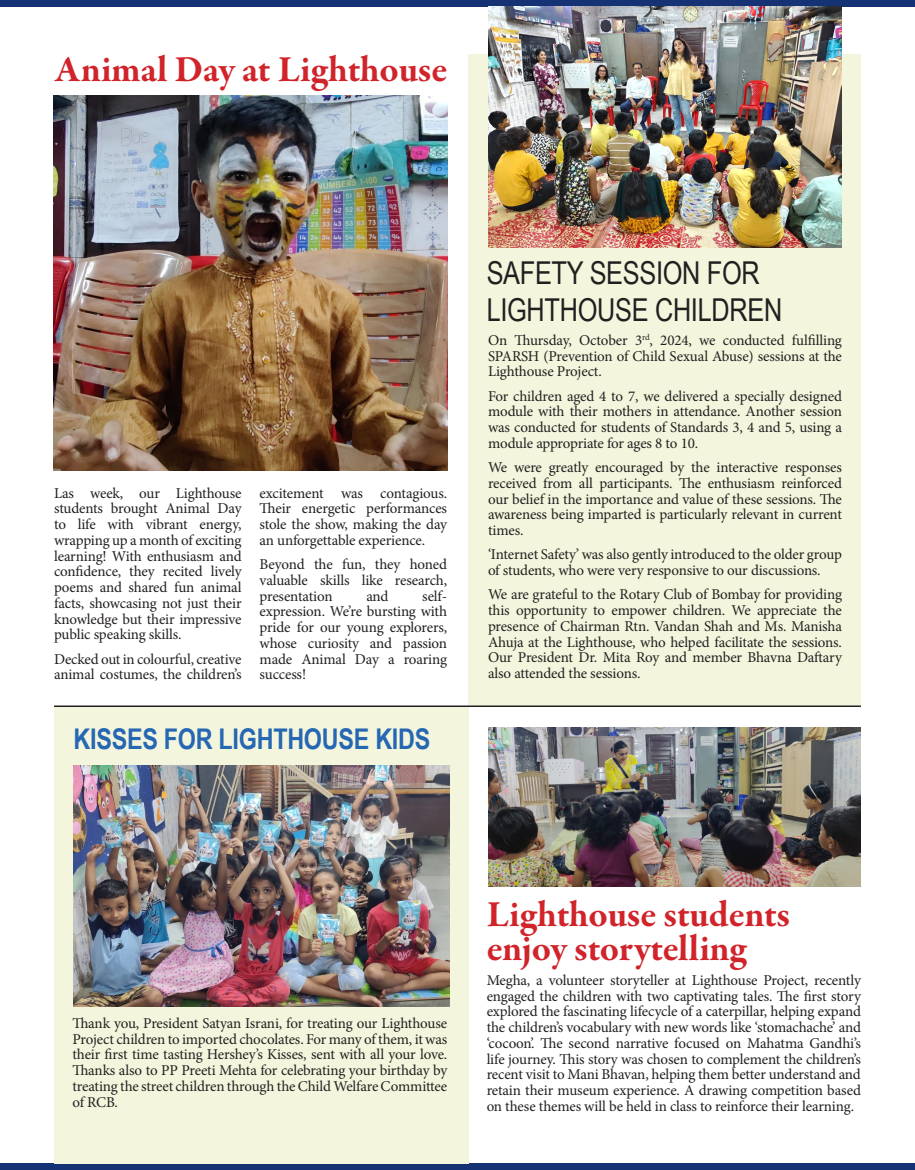
<style>
.page{position:relative;width:915px;height:1170px;background:#fff}
.page>*{position:absolute;margin:0;border:0;box-sizing:border-box;transform-origin:0 0}
.t1{font:700 37.5px/34.5px "Garamond Premr Pro";letter-spacing:-.005em;color:#d1232a}
.t2{font:31.5px/36px "Arial Narrow";letter-spacing:-.01em;color:#231f20}
.t3{font:700 28.5px "Arial Narrow";letter-spacing:-.01em;color:#2567b3}
.t4{font:15px/15.8px "Minion Pro";letter-spacing:-.01em;color:#231f20;text-align:justify}
</style>
<div class="page">
<div style="left:0;top:0;width:914px;height:7px;background:#153274"></div>
<div style="left:0;top:1163px;width:914px;height:6px;background:#153274"></div>
<img style="left:53px;top:96px;width:394px;height:374px">
<div style="left:468px;top:54px;width:392px;height:652px;background:#f4f5dd"></div>
<div style="left:54px;top:707px;width:414px;height:456px;background:#f4f5dd"></div>
<img style="left:488px;top:7px;width:352px;height:240px">
<img style="left:74px;top:765px;width:375px;height:241px">
<hr style="left:54px;top:705px;width:806px;height:2px;background:#231f20">
<img style="left:488px;top:727px;width:372px;height:158px">
<p class="t1" style="left:55px;top:53px;width:393px">Animal Day at Lighthouse</p>
<p class="t4" style="left:54px;top:485px;width:189px">Las week, our Lighthouse students brought Animal Day to life with vibrant energy, wrapping up a month of exciting learning! With enthusiasm and confidence, they recited lively poems and shared fun animal facts, showcasing not just their knowledge but their impressive public speaking skills.</p>
<p class="t4" style="left:54px;top:651px;width:189px">Decked out in colourful, creative animal costumes, the children’s</p>
<p class="t4" style="left:259px;top:485px;width:189px">excitement was contagious.<br>Their energetic performances stole the show, making the day an unforgettable experience.</p>
<p class="t4" style="left:259px;top:556px;width:189px">Beyond the fun, they honed valuable skills like research, presentation</p>
<p class="t4" style="left:259px;top:588px;width:189px;text-indent:162px">self&shy;expression. We’re bursting with pride for our young explorers, whose curiosity and passion made Animal Day a roaring success!</p>
<p class="t4" style="left:366px;top:588px;width:24px">and</p>
<p class="t3" style="left:74px;top:717px;width:358px">KISSES FOR LIGHTHOUSE KIDS</p>
<p class="t2" style="left:486px;top:254px;width:297px">SAFETY SESSION FOR<br>LIGHTHOUSE CHILDREN</p>
<p class="t4" style="left:488px;top:332px;width:355px">On Thursday, October 3<sup>rd</sup>, 2024, we conducted fulfilling SPARSH (Prevention of Child Sexual Abuse) sessions at the Lighthouse Project.</p>
<p class="t4" style="left:488px;top:388px;width:355px">For children aged 4 to 7, we delivered a specially designed module with their mothers in attendance. Another session was conducted for students of Standards 3, 4 and 5, using a module appropriate for ages 8 to 10.</p>
<p class="t4" style="left:488px;top:459px;width:355px">We were greatly encouraged by the interactive responses received from all participants. The enthusiasm reinforced our belief in the importance and value of these sessions. The awareness being imparted is particularly relevant in current times.</p>
<p class="t4" style="left:488px;top:546px;width:355px">‘Internet Safety’ was also gently introduced to the older group of students, who were very responsive to our discussions.</p>
<p class="t4" style="left:488px;top:586px;width:355px">We are grateful to the Rotary Club of Bombay for providing this opportunity to empower children. We appreciate the presence of Chairman Rtn. Vandan Shah and Ms. Manisha Ahuja at the Lighthouse, who helped facilitate the sessions.<br>Our President Dr. Mita Roy and member Bhavna Daftary also attended the sessions.</p>
<p class="t4" style="left:72px;top:1015px;width:376px">Thank you, President Satyan Israni, for treating our Lighthouse Project children to imported chocolates. For many of them, it was their first time tasting Hershey’s Kisses, sent with all your love.<br>Thanks also to PP Preeti Mehta for celebrating your birthday by treating the street children through the Child Welfare Committee of RCB.</p>
<p class="t1" style="left:486px;top:897px;width:304px">Lighthouse students enjoy storytelling</p>
<p class="t4" style="left:486px;top:972px;width:375px">Megha, a volunteer storyteller at Lighthouse Project, recently engaged the children with two captivating tales. The first story explored the fascinating lifecycle of a caterpillar, helping expand the children’s vocabulary with new words like ‘stomachache’ and ‘cocoon’. The second narrative focused on Mahatma Gandhi’s life journey. This story was chosen to complement the children’s recent visit to Mani Bhavan, helping them better understand and retain their museum experience. A drawing competition based on these themes will be held in class to reinforce their learning.</p>
</div>
